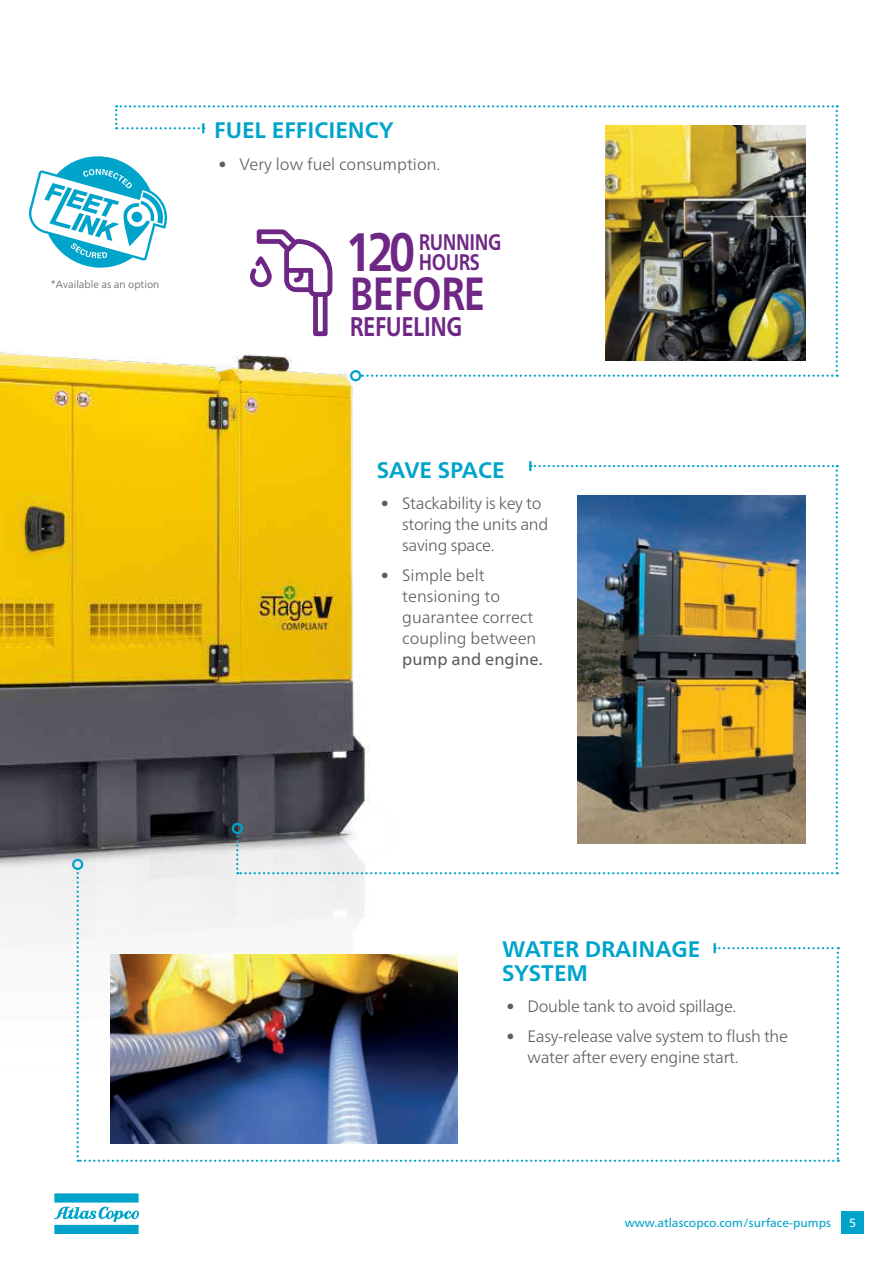
<style>
.page{position:relative;width:893px;height:1263px;background:#fff}
.page>*{position:absolute;margin:0;border:0;box-sizing:border-box;transform-origin:0 0}
.t1{font:700 54px "Neue Frutiger World";color:#6f2786;scale:.81 1}
.t2{font:700 46.5px "Neue Frutiger World";letter-spacing:-.02em;color:#6f2786;scale:.81 1}
.t3{font:700 27px "Neue Frutiger World";letter-spacing:-.02em;color:#6f2786;scale:.81 1}
.t4{font:700 22.5px/23.5px "Neue Frutiger World";color:#00a4ca}
.t5{font:700 22.5px/20.2px "Neue Frutiger World";letter-spacing:-.02em;color:#6f2786;scale:.81 1}
.t6{font:300 16.5px/21px "Neue Frutiger World";letter-spacing:-.02em;color:#5c5e60}
.t7{font:300 16.5px/21px "Neue Frutiger World";color:#5c5e60}
.t8{font:16.5px "Neue Frutiger World";color:#5c5e60}
.t9{font:12px "Neue Frutiger World";color:#00a4ca}
.t10{font:12px "Neue Frutiger World";color:#fff}
.t11{font:300 10.5px "Neue Frutiger World";color:#5c5e60}
</style>
<div class="page">
<svg style="left:54px;top:1193px;width:85px;height:41px"></svg>
<div style="left:841px;top:1211px;width:23px;height:23px;background:#00a4ca"></div>
<img style="left:0;top:352px;width:361px;height:810px">
<div style="left:72px;top:859px;width:11px;height:11px;border:2px solid #00a4ca;border-radius:50%"></div>
<img style="left:77px;top:461px;width:762px;height:701px">
<div style="left:232px;top:823px;width:11px;height:11px;border:2px solid #00a4ca;border-radius:50%"></div>
<div style="left:350px;top:370px;width:11px;height:11px;border:2px solid #00a4ca;border-radius:50%"></div>
<svg style="left:27px;top:105px;width:811px;height:272px"></svg>
<p class="t11" style="left:51px;top:276px;width:110px">*Available as an option</p>
<h3 class="t4" style="left:214px;top:118px;width:181px">FUEL EFFICIENCY</h3>
<p class="t7" style="left:218px;top:154px;width:224px">• Very low fuel consumption.</p>
<h1 class="t1" style="left:346px;top:205px;width:88px">120</h1>
<h2 class="t2" style="left:350px;top:253px;width:168px">BEFORE</h2>
<h3 class="t3" style="left:350px;top:303px;width:140px">REFUELING</h3>
<h3 class="t5" style="left:419px;top:232px;width:104px">RUNNING<br>HOURS</h3>
<h3 class="t4" style="left:377px;top:458px;width:129px">SAVE SPACE</h3>
<p class="t6" style="left:402px;top:493px;width:148px;text-indent:-21px">• Stackability is key to storing the units and saving space.</p>
<p class="t7" style="left:402px;top:565px;width:136px;text-indent:-21px">• Simple belt tensioning to guarantee correct coupling between</p>
<p class="t8" style="left:402px;top:646px;width:142px">pump and engine.</p>
<h3 class="t4" style="left:502px;top:937px;width:200px">WATER DRAINAGE<br>SYSTEM</h3>
<p class="t6" style="left:506px;top:996px;width:232px">• Double tank to avoid spillage.</p>
<p class="t6" style="left:528px;top:1025px;width:262px;text-indent:-21px">• Easy-release valve system to flush the water after every engine start.</p>
<p class="t9" style="left:625px;top:1213px;width:208px">www.atlascopco.com/surface-pumps</p>
<p class="t10" style="left:849px;top:1214px;width:8px">5</p>
</div>
